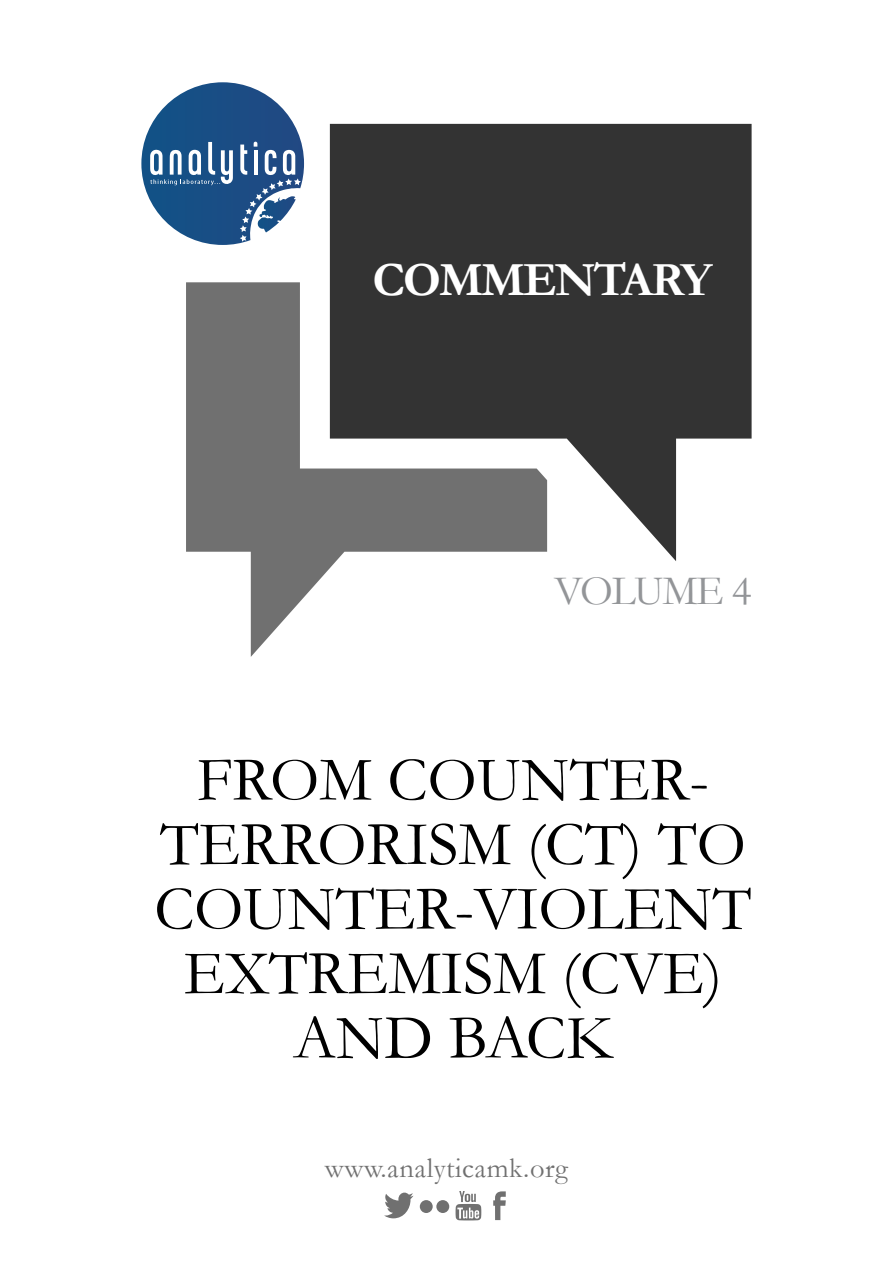
<style>
.page{position:relative;width:893px;height:1263px;background:#fff}
.page>*{position:absolute;margin:0;border:0;box-sizing:border-box;transform-origin:0 0}
.t1{font:63px/64.5px "Garamond";color:#000;text-align:center}
.t2{font:700 48px "Garamond";letter-spacing:-.04em;color:#fff}
.t3{font:42px "Garamond";letter-spacing:-.03em;color:#939598}
.t4{font:28.5px "Garamond";letter-spacing:.02em;color:#707070}
</style>
<div class="page">
<svg style="left:141px;top:82px;width:163px;height:163px"></svg>
<svg style="left:330px;top:124px;width:422px;height:437px;background:#525252"></svg>
<svg style="left:186px;top:282px;width:361px;height:375px"></svg>
<svg style="left:493px;top:1191px;width:13px;height:29px"></svg>
<svg style="left:456px;top:1191px;width:25px;height:29px"></svg>
<div style="left:436px;top:1200px;width:13px;height:13px;background:#707070;border-radius:50%"></div>
<div style="left:420px;top:1200px;width:13px;height:13px;background:#707070;border-radius:50%"></div>
<svg style="left:384px;top:1192px;width:29px;height:26px"></svg>
<p class="t2" style="left:372px;top:248px;width:341px">COMMENTARY</p>
<p class="t3" style="left:554px;top:563px;width:199px">VOLUME 4</p>
<p class="t1" style="left:154px;top:746px;width:598px">FROM COUNTER-<br>TERRORISM (CT) TO<br>COUNTER-VIOLENT<br>EXTREMISM (CVE)<br>AND BACK</p>
<p class="t4" style="left:325px;top:1149px;width:244px">www.analyticamk.org</p>
</div>
